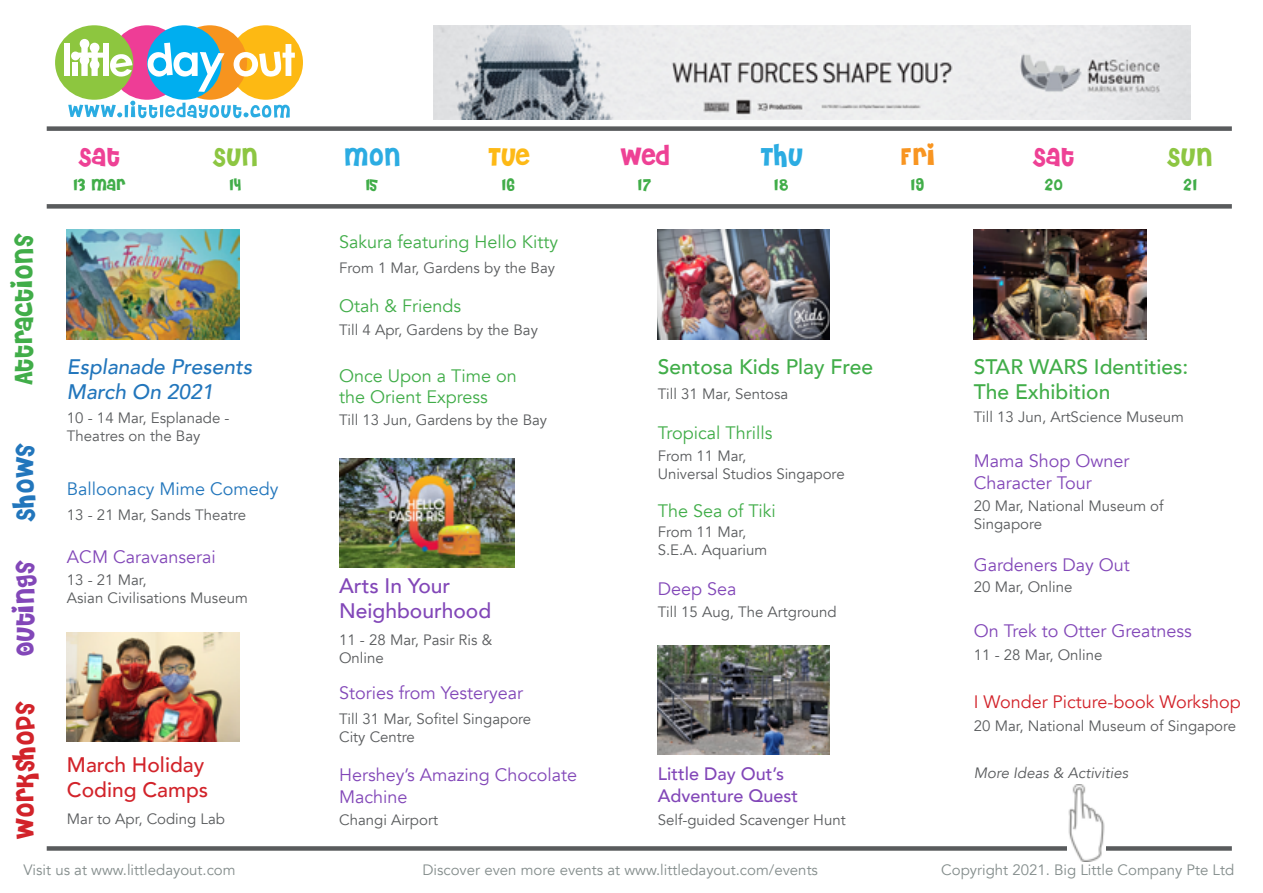
<style>
.page{position:relative;width:1263px;height:893px;background:#fff}
.page>*{position:absolute;margin:0;border:0;box-sizing:border-box;transform-origin:0 0}
.t1{font:25.5px "Cheri";color:#41ad49}
.t2{font:25.5px "Cheri";color:#ee4195}
.t3{font:25.5px "Cheri";color:#d2232a}
.t4{font:25.5px "Cheri";color:#8247b8}
.t5{font:25.5px "Cheri";color:#8dc642}
.t6{font:25.5px "Cheri";color:#2cace2}
.t7{font:25.5px "Cheri";color:#2276bc}
.t8{font:25.5px "Cheri";color:#fdb916}
.t9{font:25.5px "Cheri";color:#f89521}
.t10{font:500 21px/25.2px "Avenir";color:#41ad49}
.t11{font:italic 500 21px/25.2px "Avenir";color:#2276bc}
.t12{font:500 21px/25.2px "Avenir";color:#8247b8}
.t13{font:500 21px/25.2px "Avenir";color:#d2232a}
.t14{font:18px/21.6px "Avenir";color:#8247b8}
.t15{font:18px/21.6px "Avenir";color:#41ad49}
.t16{font:500 18px/21.6px "Avenir";color:#8247b8}
.t17{font:18px "Avenir";color:#d2232a}
.t18{font:18px "Avenir";color:#2276bc}
.t19{font:16.5px "Cheri";color:#41ad49}
.t20{font:15px/18px "Avenir";color:#595b5d}
.t21{font:15px "Avenir";color:#848d8c}
.t22{font:italic 15px "Avenir";color:#595b5d}
</style>
<div class="page">
<div style="left:229px;top:25px;width:74px;height:75px;background:#fdb913;border-radius:50%"></div>
<div style="left:173px;top:25px;width:74px;height:75px;background:#f7941e;border-radius:50%"></div>
<div style="left:110px;top:25px;width:74px;height:75px;background:#ee3d96;border-radius:50%"></div>
<div style="left:55px;top:25px;width:78px;height:75px;background:#8dc63f;border-radius:50%"></div>
<div style="left:147px;top:25px;width:74px;height:75px;background:#00aeef;border-radius:50%"></div>
<div style="left:64px;top:44px;width:6px;height:32px;background:#fff"></div>
<svg style="left:71px;top:39px;width:32px;height:37px"></svg>
<div style="left:103px;top:44px;width:6px;height:32px;background:#fff"></div>
<svg style="left:110px;top:54px;width:22px;height:23px"></svg>
<svg style="left:147px;top:43px;width:78px;height:49px"></svg>
<svg style="left:234px;top:44px;width:61px;height:33px"></svg>
<svg style="left:68px;top:101px;width:222px;height:17px"></svg>
<div style="left:47px;top:126px;width:1185px;height:5px;background:#595b5d"></div>
<div style="left:47px;top:204px;width:1185px;height:5px;background:#595b5d"></div>
<div style="left:47px;top:846px;width:1185px;height:5px;background:#595b5d"></div>
<img style="left:434px;top:26px;width:756px;height:93px">
<img style="left:67px;top:632px;width:172px;height:109px">
<img style="left:67px;top:230px;width:172px;height:109px">
<img style="left:974px;top:230px;width:172px;height:109px">
<img style="left:658px;top:230px;width:172px;height:109px">
<img style="left:658px;top:646px;width:172px;height:109px">
<img style="left:339px;top:459px;width:176px;height:109px">
<img style="left:1067px;top:784px;width:38px;height:77px">
<h1 class="t1" style="left:10px;top:386px;width:154px;rotate:-90deg">ATTRACTIONS</h1>
<h1 class="t7" style="left:11px;top:522px;width:81px;rotate:-90deg">SHOWS</h1>
<h1 class="t4" style="left:11px;top:658px;width:99px;rotate:-90deg">OUTINGS</h1>
<h1 class="t3" style="left:11px;top:841px;width:141px;rotate:-90deg">WORKSHOPS</h1>
<h1 class="t2" style="left:78px;top:144px;width:42px">SAT</h1>
<p class="t19" style="left:72px;top:175px;width:54px">13 MAR</p>
<h1 class="t5" style="left:212px;top:144px;width:46px">SUN</h1>
<p class="t19" style="left:228px;top:175px;width:15px">14</p>
<h2 class="t11" style="left:67px;top:354px;width:187px">Esplanade Presents<br>March On 2021</h2>
<p class="t20" style="left:67px;top:410px;width:164px">10 - 14 Mar, Esplanade -<br>Theatres on the Bay</p>
<p class="t18" style="left:67px;top:478px;width:213px">Balloonacy Mime Comedy</p>
<p class="t20" style="left:67px;top:506px;width:181px">13 - 21 Mar, Sands Theatre</p>
<p class="t14" style="left:67px;top:546px;width:150px">ACM Caravanserai</p>
<p class="t20" style="left:67px;top:571px;width:182px">13 - 21 Mar,<br>Asian Civilisations Museum</p>
<h2 class="t13" style="left:67px;top:750px;width:143px">March Holiday<br>Coding Camps</h2>
<h1 class="t6" style="left:343px;top:144px;width:58px">MON</h1>
<p class="t19" style="left:365px;top:175px;width:14px">15</p>
<h1 class="t8" style="left:486px;top:144px;width:44px">TUE</h1>
<p class="t19" style="left:500px;top:175px;width:15px">16</p>
<p class="t15" style="left:339px;top:231px;width:220px">Sakura featuring Hello Kitty</p>
<p class="t20" style="left:339px;top:259px;width:217px">From 1 Mar, Gardens by the Bay</p>
<p class="t15" style="left:339px;top:296px;width:124px">Otah &amp; Friends</p>
<p class="t20" style="left:339px;top:321px;width:200px">Till 4 Apr, Gardens by the Bay</p>
<p class="t15" style="left:339px;top:365px;width:179px">Once Upon a Time on the Orient Express</p>
<p class="t20" style="left:339px;top:411px;width:210px">Till 13 Jun, Gardens by the Bay</p>
<h2 class="t12" style="left:339px;top:571px;width:154px">Arts In Your<br>Neighbourhood</h2>
<p class="t20" style="left:339px;top:631px;width:155px">11 - 28 Mar, Pasir Ris &amp;<br>Online</p>
<p class="t14" style="left:339px;top:683px;width:185px">Stories from Yesteryear</p>
<p class="t20" style="left:339px;top:710px;width:194px">Till 31 Mar, Sofitel Singapore<br>City Centre</p>
<p class="t14" style="left:339px;top:764px;width:240px">Hershey’s Amazing Chocolate<br>Machine</p>
<h1 class="t2" style="left:619px;top:144px;width:51px">WED</h1>
<p class="t19" style="left:637px;top:175px;width:16px">17</p>
<h1 class="t6" style="left:759px;top:144px;width:44px">THU</h1>
<p class="t19" style="left:773px;top:175px;width:16px">18</p>
<h2 class="t10" style="left:658px;top:353px;width:217px">Sentosa Kids Play Free</h2>
<p class="t20" style="left:658px;top:385px;width:132px">Till 31 Mar, Sentosa</p>
<p class="t15" style="left:658px;top:422px;width:116px">Tropical Thrills</p>
<p class="t20" style="left:658px;top:448px;width:188px">From 11 Mar,<br>Universal Studios Singapore</p>
<p class="t15" style="left:658px;top:500px;width:120px">The Sea of Tiki</p>
<p class="t20" style="left:658px;top:523px;width:111px">From 11 Mar,<br>S.E.A. Aquarium</p>
<p class="t14" style="left:658px;top:579px;width:80px">Deep Sea</p>
<p class="t20" style="left:658px;top:603px;width:180px">Till 15 Aug, The Artground</p>
<p class="t16" style="left:658px;top:762px;width:142px">Little Day Out’s<br>Adventure Quest</p>
<p class="t20" style="left:67px;top:810px;width:160px">Mar to Apr, Coding Lab</p>
<p class="t20" style="left:658px;top:811px;width:190px">Self-guided Scavenger Hunt</p>
<p class="t20" style="left:339px;top:811px;width:100px">Changi Airport</p>
<h1 class="t9" style="left:899px;top:144px;width:37px">FRI</h1>
<p class="t19" style="left:909px;top:175px;width:15px">19</p>
<h1 class="t2" style="left:1032px;top:144px;width:42px">SAT</h1>
<p class="t19" style="left:1043px;top:175px;width:21px">20</p>
<h1 class="t5" style="left:1167px;top:144px;width:46px">SUN</h1>
<p class="t19" style="left:1182px;top:175px;width:16px">21</p>
<h2 class="t10" style="left:974px;top:353px;width:216px">STAR WARS Identities:<br>The Exhibition</h2>
<p class="t20" style="left:974px;top:408px;width:211px">Till 13 Jun, ArtScience Museum</p>
<p class="t14" style="left:974px;top:451px;width:157px">Mama Shop Owner<br>Character Tour</p>
<p class="t20" style="left:974px;top:498px;width:191px">20 Mar, National Museum of<br>Singapore</p>
<p class="t14" style="left:974px;top:554px;width:158px">Gardeners Day Out</p>
<p class="t20" style="left:974px;top:578px;width:100px">20 Mar, Online</p>
<p class="t14" style="left:974px;top:621px;width:219px">On Trek to Otter Greatness</p>
<p class="t20" style="left:974px;top:646px;width:130px">11 - 28 Mar, Online</p>
<p class="t17" style="left:974px;top:691px;width:268px">I Wonder Picture-book Workshop</p>
<p class="t20" style="left:974px;top:717px;width:264px">20 Mar, National Museum of Singapore</p>
<p class="t22" style="left:974px;top:764px;width:156px">More Ideas &amp; Activities</p>
<p class="t21" style="left:23px;top:861px;width:214px">Visit us at www.littledayout.com</p>
<p class="t21" style="left:422px;top:861px;width:397px">Discover even more events at www.littledayout.com/events</p>
<p class="t21" style="left:941px;top:861px;width:295px">Copyright 2021. Big Little Company Pte Ltd</p>
</div>
